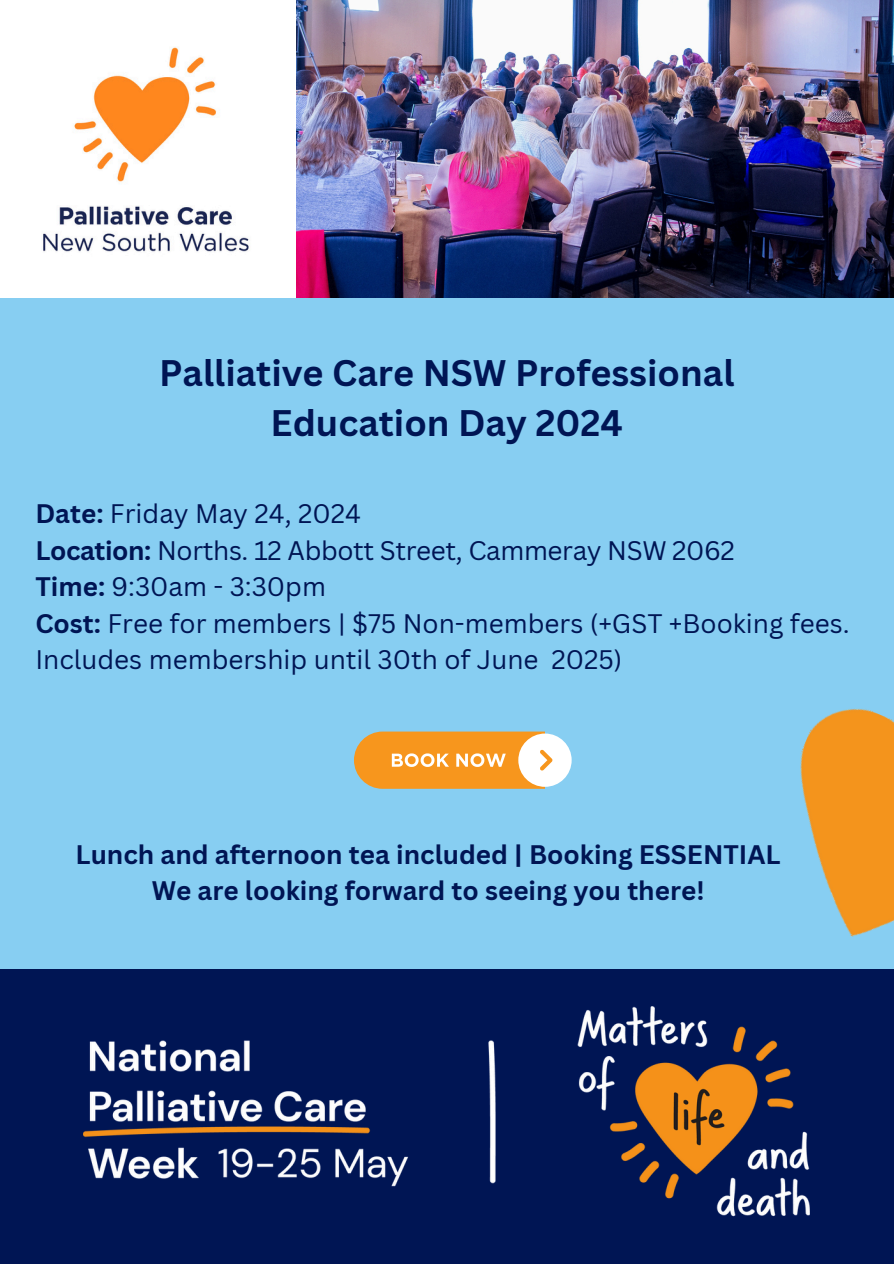
<style>
.page{position:relative;width:894px;height:1264px;background:#fff}
.page>*{position:absolute;margin:0;border:0;box-sizing:border-box;transform-origin:0 0}
.t1{font:700 36px/49.5px "Canva Sans";color:#001554;text-align:center}
.t2{font:26.1px/36.3px "Canva Sans";color:#001554}
.t3{font:700 26.1px/36.3px "Canva Sans";color:#001554;text-align:center}
.s1{font-weight:700}
</style>
<div class="page">
<div style="left:0;top:0;width:893px;height:1263px;background:#87cef2"></div>
<img style="left:800px;top:708px;width:93px;height:229px">
<div style="left:518px;top:733px;width:53px;height:53px;background:#fff;border-radius:50%"></div>
<svg style="left:354px;top:731px;width:198px;height:57px;background:#f3ab4f"></svg>
<img style="left:295px;top:0;width:598px;height:297px">
<div style="left:0;top:969px;width:893px;height:294px;background:#001554"></div>
<img style="left:83px;top:1006px;width:727px;height:211px">
<img style="left:0;top:0;width:295px;height:297px">
<p class="t1" style="left:159px;top:347px;width:576px">Palliative Care NSW Professional<br>Education Day 2024</p>
<p class="t2" style="left:35px;top:495px;width:327px"><span class="s1">Date:</span> Friday May 24, 2024</p>
<p class="t2" style="left:35px;top:531px;width:701px"><span class="s1">Location:</span> Norths. 12 Abbott Street, Cammeray NSW 2062</p>
<h1 class="t2" style="left:35px;top:568px;width:292px"><span class="s1">Time:</span> 9:30am - 3:30pm</h1>
<p class="t2" style="left:35px;top:604px;width:815px"><span class="s1">Cost:</span> Free for members | $75 Non-members (+GST +Booking fees.<br>Includes membership until 30th of June 2025)</p>
<h2 class="t3" style="left:76px;top:835px;width:706px">Lunch and afternoon tea included | Booking ESSENTIAL<br>We are looking forward to seeing you there!</h2>
</div>
